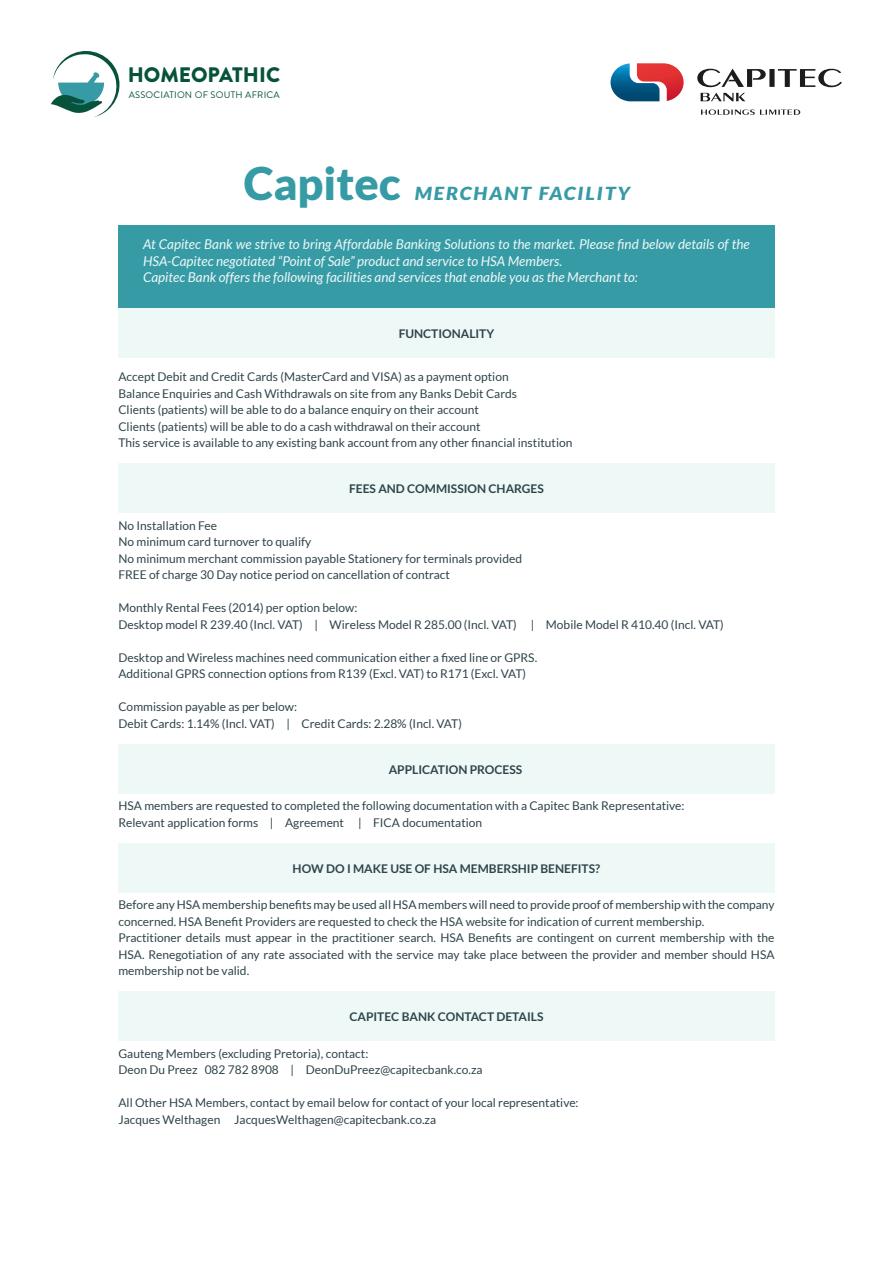
<style>
.page{position:relative;width:893px;height:1263px;background:#fff}
.page>*{position:absolute;margin:0;border:0;box-sizing:border-box;transform-origin:0 0}
.t1{font:900 45px "Lato";color:#379ba6}
.t2{font:900 21px "Brandon Grotesque";color:#06523b}
.t3{font:italic 900 18px "Lato";letter-spacing:.1em;color:#379ba6;scale:1.1 1}
.t4{font:italic 13.5px/16.5px "Lato";color:#eef8f7}
.t5{font:12px/16.5px "Lato";color:#2f444b}
.t6{font:700 12px "Lato";color:#2f444b}
.t7{font:9.45px "Brandon Grotesque";letter-spacing:.02em;color:#06523b}
</style>
<div class="page">
<div style="left:118px;top:992px;width:656px;height:49px;background:#eef8f7"></div>
<div style="left:118px;top:226px;width:656px;height:82px;background:#379ba6"></div>
<svg style="left:51px;top:51px;width:69px;height:66px"></svg>
<svg style="left:610px;top:63px;width:74px;height:38px"></svg>
<svg style="left:697px;top:69px;width:145px;height:46px"></svg>
<div style="left:118px;top:308px;width:656px;height:50px;background:#eef8f7"></div>
<div style="left:118px;top:464px;width:656px;height:49px;background:#eef8f7"></div>
<div style="left:118px;top:744px;width:656px;height:50px;background:#eef8f7"></div>
<div style="left:118px;top:843px;width:656px;height:50px;background:#eef8f7"></div>
<h2 class="t2" style="left:128px;top:60px;width:154px">HOMEOPATHIC</h2>
<p class="t7" style="left:129px;top:88px;width:153px">ASSOCIATION OF SOUTH AFRICA</p>
<h1 class="t1" style="left:244px;top:157px;width:159px">Capitec</h1>
<h3 class="t3" style="left:415px;top:182px;width:197px">MERCHANT FACILITY</h3>
<p class="t4" style="left:143px;top:236px;width:608px">At Capitec Bank we strive to bring Affordable Banking Solutions to the market. Please find below details of the<br>HSA-Capitec negotiated “Point of Sale” product and service to HSA Members.<br>Capitec Bank offers the following facilities and services that enable you as the Merchant to:</p>
<p class="t6" style="left:399px;top:327px;width:97px">FUNCTIONALITY</p>
<p class="t5" style="left:118px;top:368px;width:455px">Accept Debit and Credit Cards (MasterCard and VISA) as a payment option<br>Balance Enquiries and Cash Withdrawals on site from any Banks Debit Cards<br>Clients (patients) will be able to do a balance enquiry on their account<br>Clients (patients) will be able to do a cash withdrawal on their account<br>This service is available to any existing bank account from any other financial institution</p>
<p class="t6" style="left:349px;top:482px;width:196px">FEES AND COMMISSION CHARGES</p>
<p class="t5" style="left:118px;top:517px;width:405px">No Installation Fee<br>No minimum card turnover to qualify<br>No minimum merchant commission payable Stationery for terminals provided FREE of charge 30 Day notice period on cancellation of contract</p>
<p class="t5" style="left:118px;top:599px;width:607px">Monthly Rental Fees (2014) per option below:<br>Desktop model R 239.40 (Incl. VAT) | Wireless Model R 285.00 (Incl. VAT) | Mobile Model R 410.40 (Incl. VAT)</p>
<p class="t5" style="left:118px;top:649px;width:420px">Desktop and Wireless machines need communication either a fixed line or GPRS.<br>Additional GPRS connection options from R139 (Excl. VAT) to R171 (Excl. VAT)</p>
<p class="t5" style="left:118px;top:698px;width:345px">Commission payable as per below:<br>Debit Cards: 1.14% (Incl. VAT) | Credit Cards: 2.28% (Incl. VAT)</p>
<p class="t6" style="left:389px;top:762px;width:135px">APPLICATION PROCESS</p>
<p class="t5" style="left:118px;top:797px;width:568px">HSA members are requested to completed the following documentation with a Capitec Bank Representative:<br>Relevant application forms | Agreement | FICA documentation</p>
<p class="t6" style="left:293px;top:861px;width:309px">HOW DO I MAKE USE OF HSA MEMBERSHIP BENEFITS?</p>
<p class="t5" style="left:118px;top:896px;width:658px">Before any HSA membership benefits may be used all HSA members will need to provide proof of membership with the company concerned. HSA Benefit Providers are requested to check the HSA website for indication of current membership.<br>Practitioner details must appear in the practitioner search. HSA Benefits are contingent on current membership with the HSA. Renegotiation of any rate associated with the service may take place between the provider and member should HSA membership not be valid.</p>
<p class="t6" style="left:349px;top:1010px;width:196px">CAPITEC BANK CONTACT DETAILS</p>
<p class="t5" style="left:118px;top:1045px;width:366px">Gauteng Members (excluding Pretoria), contact:<br>Deon Du Preez 082 782 8908 | DeonDuPreez@capitecbank.co.za</p>
<p class="t5" style="left:118px;top:1094px;width:462px">All Other HSA Members, contact by email below for contact of your local representative:<br>Jacques Welthagen JacquesWelthagen@capitecbank.co.za</p>
</div>
